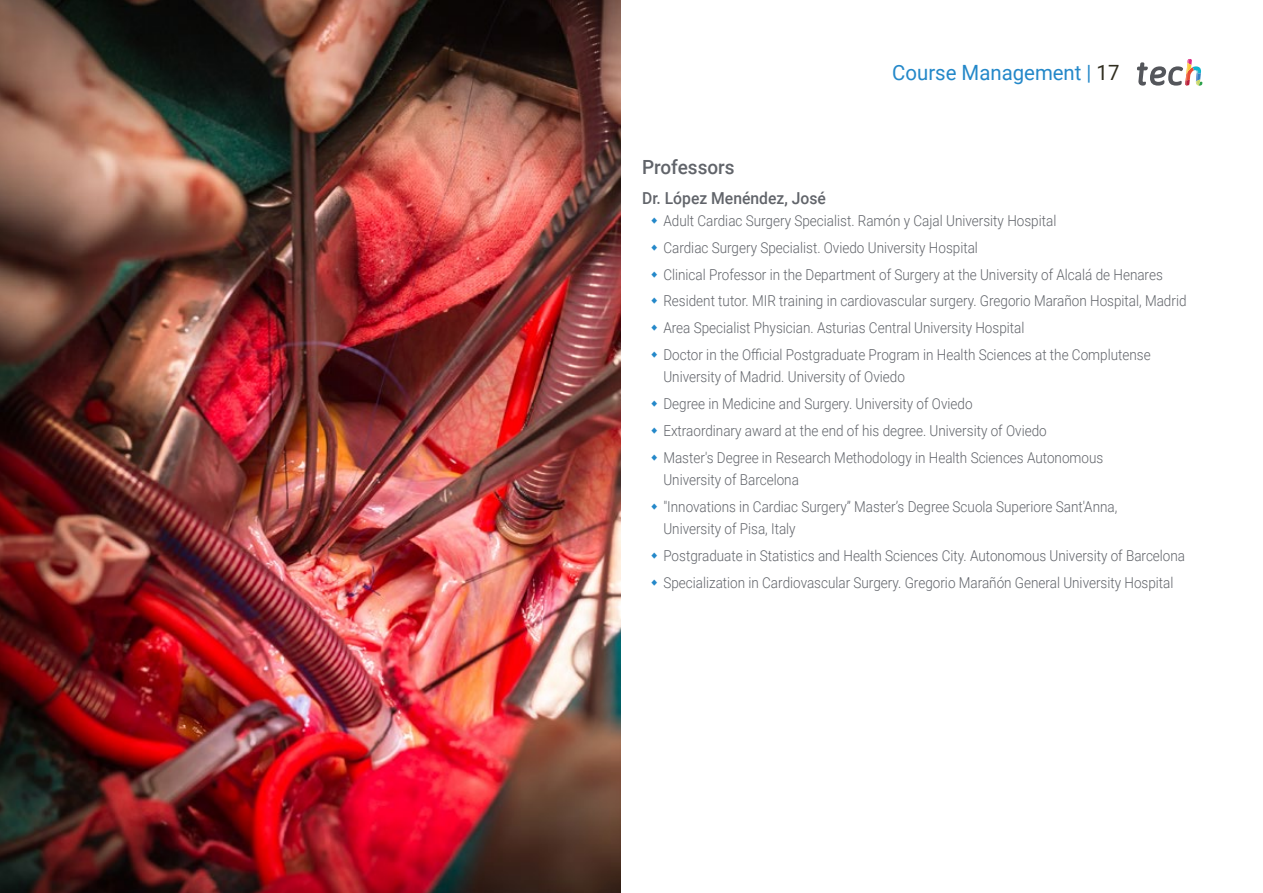
<style>
.page{position:relative;width:1263px;height:893px;background:#fff}
.page>*{position:absolute;margin:0;border:0;box-sizing:border-box;transform-origin:0 0}
.t1{font:21px "Roboto";color:#2488c9}
.t2{font:500 19.5px "Roboto";color:#61646a}
.t3{font:500 16.5px "Roboto";color:#61646a;scale:.95 1}
.t4{font:300 15px/26.7px "Roboto";color:#61646a;scale:.9 1}
.s1{color:#312e20}
</style>
<div class="page">
<img style="left:0;top:0;width:621px;height:893px">
<svg style="left:1137px;top:59px;width:65px;height:27px"></svg>
<h1 class="t1" style="left:892px;top:57px;width:229px">Course Management | <span class="s1">17</span></h1>
<h2 class="t2" style="left:642px;top:154px;width:94px">Professors</h2>
<p class="t3" style="left:642px;top:186px;width:195px">Dr. López Menéndez, José</p>
<p class="t4" style="left:663px;top:207px;width:583px">Adult Cardiac Surgery Specialist. Ramón y Cajal University Hospital<br>Cardiac Surgery Specialist. Oviedo University Hospital<br>Clinical Professor in the Department of Surgery at the University of Alcalá de Henares Resident tutor. MIR training in cardiovascular surgery. Gregorio Marañon Hospital, Madrid Area Specialist Physician. Asturias Central University Hospital<br>Doctor in the Official Postgraduate Program in Health Sciences at the Complutense</p>
<p class="t4" style="left:663px;top:363px;width:490px">University of Madrid. University of Oviedo<br>Degree in Medicine and Surgery. University of Oviedo<br>Extraordinary award at the end of his degree. University of Oviedo<br>Master's Degree in Research Methodology in Health Sciences Autonomous</p>
<p class="t4" style="left:663px;top:466px;width:506px">University of Barcelona<br>"Innovations in Cardiac Surgery” Master’s Degree Scuola Superiore Sant'Anna,</p>
<p class="t4" style="left:663px;top:515px;width:581px">University of Pisa, Italy<br>Postgraduate in Statistics and Health Sciences City. Autonomous University of Barcelona<br>Specialization in Cardiovascular Surgery. Gregorio Marañón General University Hospital</p>
</div>
